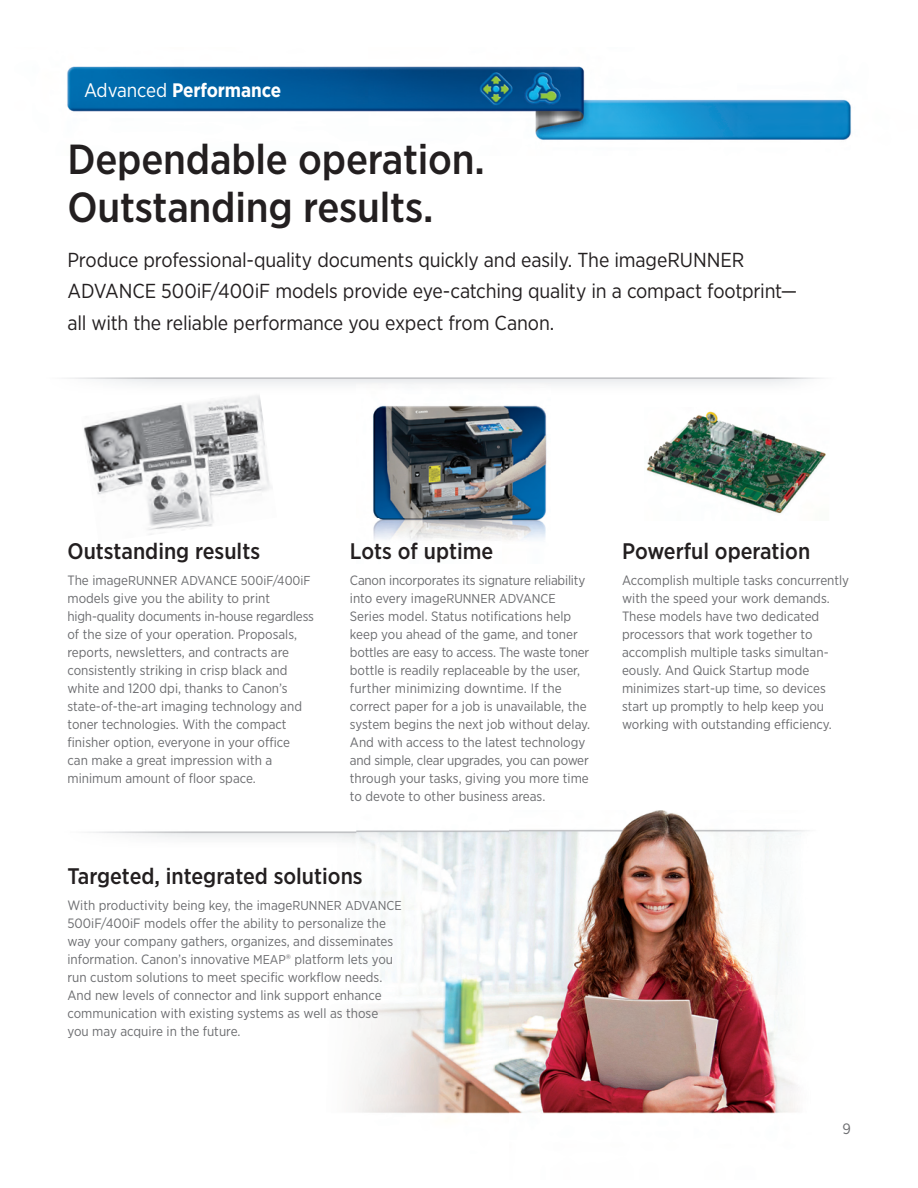
<style>
.page{position:relative;width:918px;height:1188px;background:#fff}
.page>*{position:absolute;margin:0;border:0;box-sizing:border-box;transform-origin:0 0}
.t1{font:500 42px/48px "Gotham Narrow";letter-spacing:-.005em;color:#231f20}
.t2{font:500 22.5px "Gotham Narrow";color:#231f20}
.t3{font:20.25px/31.5px "Gotham Narrow";letter-spacing:-.01em;color:#231f20}
.t4{font:700 19.5px "Gotham Narrow";letter-spacing:-.005em;color:#fff}
.t5{font:15px "Gotham Narrow";color:#6c6d70}
.t6{font:13.5px/18px "Gotham Narrow";color:#6c6d70}
.t7{font:12.9px "Gotham Narrow";color:#6c6d70}
.s1{font-weight:400}
.s2{font-size:13.5px}
.s3{font-size:12.9px}
.s4{font-size:12.75px}
</style>
<div class="page">
<img style="left:510px;top:810px;width:299px;height:304px">
<img style="left:356px;top:830px;width:154px;height:284px">
<img style="left:67px;top:66px;width:784px;height:74px">
<img style="left:357px;top:383px;width:193px;height:158px">
<img style="left:646px;top:407px;width:180px;height:107px">
<img style="left:82px;top:393px;width:191px;height:145px">
<h3 class="t4" style="left:84px;top:78px;width:199px"><span class="s1">Advanced</span> Performance</h3>
<h1 class="t1" style="left:68px;top:135px;width:419px">Dependable operation.<br>Outstanding results.</h1>
<h3 class="t3" style="left:68px;top:244px;width:731px">Produce professional-quality documents quickly and easily. The imageRUNNER<br>ADVANCE 500iF/400iF models provide eye-catching quality in a compact footprint— all with the reliable performance you expect from Canon.</h3>
<h2 class="t2" style="left:68px;top:537px;width:194px">Outstanding results</h2>
<p class="t7" style="left:68px;top:573px;width:245px"><span class="s2">The image</span>RUNNER ADVANCE 500iF/400iF</p>
<p class="t6" style="left:68px;top:589px;width:248px">models give you the ability to print high-quality documents in-house regardless of the size of your operation. Proposals, reports, newsletters, and contracts are consistently striking in crisp black and white and 1200 dpi, thanks to Canon’s state-of-the-art imaging technology and toner technologies. With the compact finisher option, everyone in your office can make a great impression with a minimum amount of floor space.</p>
<h2 class="t2" style="left:350px;top:537px;width:145px">Lots of uptime</h2>
<p class="t6" style="left:350px;top:571px;width:237px">Canon incorporates its signature reliability</p>
<p class="t7" style="left:350px;top:591px;width:207px"><span class="s2">into every imag</span>eRUNNER ADVANCE</p>
<p class="t6" style="left:350px;top:607px;width:242px">Series model. Status notifications help keep you ahead of the game, and toner bottles are easy to access. The waste toner bottle is readily replaceable by the user, further minimizing downtime. If the correct paper for a job is unavailable, the system begins the next job without delay.<br>And with access to the latest technology and simple, clear upgrades, you can power through your tasks, giving you more time to devote to other business areas.</p>
<h2 class="t2" style="left:68px;top:862px;width:297px">Targeted, integrated solutions</h2>
<p class="t6" style="left:67px;top:896px;width:336px">With productivity being key, the image<span class="s3">RUNNER ADVANCE </span>500iF/400iF models offer the ability to personalize the way your company gathers, organizes, and disseminates information. Canon’s innovative <span class="s4">MEAP</span>® platform lets you run custom solutions to meet specific workflow needs.<br>And new levels of connector and link support enhance communication with existing systems as well as those you may acquire in the future.</p>
<h2 class="t2" style="left:622px;top:537px;width:190px">Powerful operation</h2>
<p class="t6" style="left:622px;top:571px;width:229px">Accomplish multiple tasks concurrently with the speed your work demands.<br>These models have two dedicated processors that work together to accomplish multiple tasks simultan&shy;eously. And Quick Startup mode minimizes start-up time, so devices start up promptly to help keep you working with outstanding efficiency.</p>
<p class="t5" style="left:843px;top:1119px;width:10px">9</p>
</div>
